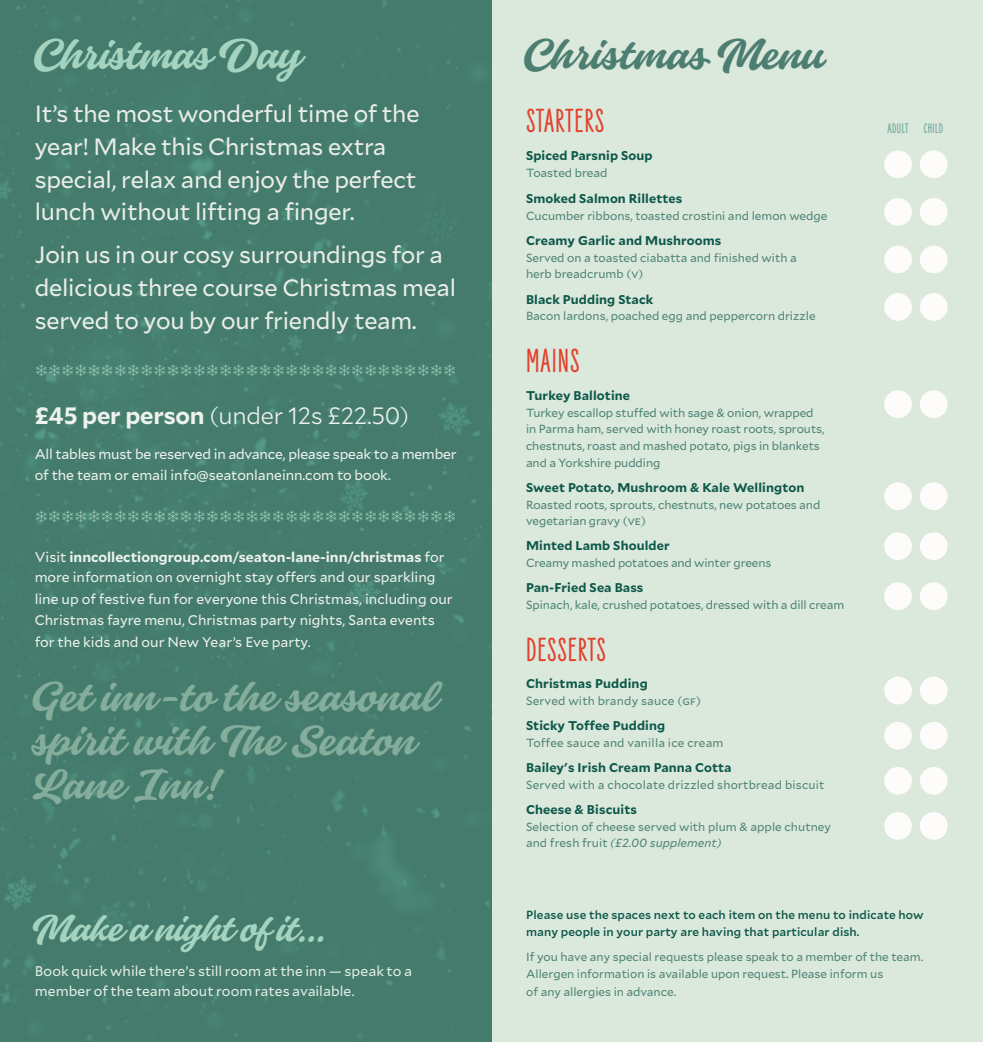
<style>
.page{position:relative;width:983px;height:1042px;background:#fff}
.page>*{position:absolute;margin:0;border:0;box-sizing:border-box;transform-origin:0 0}
.t1{font:47.25px "Monteria";color:#4c7e71}
.t2{font:47.25px "Monteria";letter-spacing:-.015em;color:#a4d4c0}
.t3{font:46.38px/44.3px "Monteria";color:#85ad9c}
.t4{font:41.12px "Monteria";letter-spacing:-.02em;color:#a4d4c0}
.t5{font:900 34.12px "Erika";letter-spacing:.03em;color:#e1412d}
.t6{font:23.62px/32.9px "Mallory";letter-spacing:-.01em;color:#e9ede7}
.t7{font:300 23.62px "Mallory";letter-spacing:-.01em;color:#eef2ed}
.t8{font:900 14.17px "Erika";letter-spacing:.03em;color:#63a395}
.t9{font:14px/21.3px "Mallory";color:#eef2ed}
.t10{font:14px/20.7px "Mallory";letter-spacing:.005em;color:#e4eee5}
.t11{font:700 12.6px "Mallory";letter-spacing:.01em;color:#0c5849}
.t12{font:11.9px/16.6px "Mallory";color:#4e8576}
.t13{font:500 11.9px/17.5px "Mallory";letter-spacing:.01em;color:#0c5849}
.s1{font-weight:700}
.s2{font-family:"Centra No.1"}
.s3{font-style:italic}
</style>
<div class="page">
<div style="left:491px;top:0;width:491px;height:1042px;background:#dbe8dc"></div>
<div style="left:883px;top:150px;width:28px;height:28px;background:#fefcfa;border-radius:50%"></div>
<div style="left:919px;top:150px;width:28px;height:28px;background:#fefcfa;border-radius:50%"></div>
<div style="left:883px;top:390px;width:28px;height:28px;background:#fefcfa;border-radius:50%"></div>
<div style="left:919px;top:390px;width:28px;height:28px;background:#fefcfa;border-radius:50%"></div>
<div style="left:883px;top:198px;width:28px;height:28px;background:#fefcfa;border-radius:50%"></div>
<div style="left:919px;top:198px;width:28px;height:28px;background:#fefcfa;border-radius:50%"></div>
<div style="left:883px;top:482px;width:28px;height:28px;background:#fefcfa;border-radius:50%"></div>
<div style="left:919px;top:482px;width:28px;height:28px;background:#fefcfa;border-radius:50%"></div>
<div style="left:883px;top:677px;width:28px;height:27px;background:#fefcfa;border-radius:50%"></div>
<div style="left:919px;top:677px;width:28px;height:27px;background:#fefcfa;border-radius:50%"></div>
<div style="left:883px;top:246px;width:28px;height:27px;background:#fefcfa;border-radius:50%"></div>
<div style="left:919px;top:246px;width:28px;height:27px;background:#fefcfa;border-radius:50%"></div>
<div style="left:883px;top:532px;width:28px;height:28px;background:#fefcfa;border-radius:50%"></div>
<div style="left:919px;top:532px;width:28px;height:28px;background:#fefcfa;border-radius:50%"></div>
<div style="left:883px;top:722px;width:28px;height:27px;background:#fefcfa;border-radius:50%"></div>
<div style="left:919px;top:722px;width:28px;height:27px;background:#fefcfa;border-radius:50%"></div>
<div style="left:883px;top:293px;width:28px;height:28px;background:#fefcfa;border-radius:50%"></div>
<div style="left:919px;top:293px;width:28px;height:28px;background:#fefcfa;border-radius:50%"></div>
<div style="left:883px;top:582px;width:28px;height:28px;background:#fefcfa;border-radius:50%"></div>
<div style="left:919px;top:582px;width:28px;height:28px;background:#fefcfa;border-radius:50%"></div>
<div style="left:883px;top:767px;width:28px;height:27px;background:#fefcfa;border-radius:50%"></div>
<div style="left:919px;top:767px;width:28px;height:27px;background:#fefcfa;border-radius:50%"></div>
<div style="left:883px;top:812px;width:28px;height:28px;background:#fefcfa;border-radius:50%"></div>
<div style="left:919px;top:812px;width:28px;height:28px;background:#fefcfa;border-radius:50%"></div>
<div style="left:0;top:0;width:491px;height:1042px;background:#447b6c"></div>
<div style="left:36px;top:364px;width:419px;height:12px;background:#447b6c"></div>
<div style="left:36px;top:511px;width:419px;height:11px;background:#447b6c"></div>
<h1 class="t2" style="left:32px;top:22px;width:269px">Christmas Day</h1>
<h3 class="t6" style="left:35px;top:96px;width:386px">It’s the most wonderful time of the year! Make this Christmas extra special, relax and enjoy the perfect lunch without lifting a finger.</h3>
<h3 class="t6" style="left:35px;top:237px;width:423px">Join us in our cosy surroundings for a delicious three course Christmas meal served to you by our friendly team.</h3>
<h3 class="t7" style="left:35px;top:398px;width:376px"><span class="s1">£45 per person</span> (under 12s £22.50)</h3>
<p class="t9" style="left:35px;top:443px;width:423px">All tables must be reserved in advance, please speak to a member of the team or email info<span class="s2">@</span>seatonlaneinn.com to book.</p>
<p class="t9" style="left:35px;top:545px;width:419px">Visit <span class="s1">inncollectiongroup.com/seaton-lane-inn/christmas</span> for more information on overnight stay offers and our sparkling line up of festive fun for everyone this Christmas, including our Christmas fayre menu, Christmas party nights, Santa events for the kids and our New Year’s Eve party.</p>
<h2 class="t3" style="left:31px;top:677px;width:407px">Get inn-to the seasonal spirit with The Seaton<br>Lane Inn!</h2>
<h3 class="t4" style="left:30px;top:900px;width:299px">Make a night of it…</h3>
<p class="t10" style="left:35px;top:959px;width:379px">Book quick while there’s still room at the inn — speak to a member of the team about room rates available.</p>
<h1 class="t1" style="left:522px;top:23px;width:302px">Christmas Menu</h1>
<h3 class="t5" style="left:526px;top:102px;width:79px">STARTERS</h3>
<p class="t11" style="left:526px;top:146px;width:128px">Spiced Parsnip Soup</p>
<p class="t12" style="left:526px;top:164px;width:83px">Toasted bread</p>
<p class="t11" style="left:526px;top:189px;width:158px">Smoked Salmon Rillettes</p>
<p class="t12" style="left:526px;top:207px;width:303px">Cucumber ribbons, toasted crostini and lemon wedge</p>
<p class="t11" style="left:526px;top:231px;width:197px">Creamy Garlic and Mushrooms</p>
<p class="t12" style="left:526px;top:248px;width:272px">Served on a toasted ciabatta and finished with a herb breadcrumb (v)</p>
<p class="t11" style="left:526px;top:290px;width:129px">Black Pudding Stack</p>
<p class="t12" style="left:526px;top:307px;width:291px">Bacon lardons, poached egg and peppercorn drizzle</p>
<h3 class="t5" style="left:526px;top:342px;width:55px">MAINS</h3>
<p class="t11" style="left:526px;top:386px;width:106px">Turkey Ballotine</p>
<p class="t12" style="left:526px;top:404px;width:300px">Turkey escallop stuffed with sage &amp; onion, wrapped in Parma ham, served with honey roast roots, sprouts, chestnuts, roast and mashed potato, pigs in blankets and a Yorkshire pudding</p>
<p class="t11" style="left:526px;top:478px;width:280px">Sweet Potato, Mushroom &amp; Kale Wellington</p>
<p class="t12" style="left:526px;top:495px;width:296px">Roasted roots, sprouts, chestnuts, new potatoes and vegetarian gravy (ve)</p>
<p class="t11" style="left:526px;top:536px;width:145px">Minted Lamb Shoulder</p>
<p class="t12" style="left:526px;top:554px;width:247px">Creamy mashed potatoes and winter greens</p>
<p class="t11" style="left:526px;top:578px;width:119px">Pan-Fried Sea Bass</p>
<p class="t12" style="left:526px;top:596px;width:320px">Spinach, kale, crushed potatoes, dressed with a dill cream</p>
<h3 class="t5" style="left:526px;top:631px;width:81px">DESSERTS</h3>
<p class="t11" style="left:526px;top:674px;width:123px">Christmas Pudding</p>
<p class="t12" style="left:526px;top:692px;width:176px">Served with brandy sauce (gf)</p>
<p class="t11" style="left:526px;top:716px;width:141px">Sticky Toffee Pudding</p>
<p class="t12" style="left:526px;top:734px;width:199px">Toffee sauce and vanilla ice cream</p>
<p class="t11" style="left:526px;top:758px;width:207px">Bailey's Irish Cream Panna Cotta</p>
<p class="t12" style="left:526px;top:775px;width:300px">Served with a chocolate drizzled shortbread biscuit</p>
<p class="t11" style="left:526px;top:800px;width:112px">Cheese &amp; Biscuits</p>
<p class="t12" style="left:526px;top:817px;width:306px">Selection of cheese served with plum &amp; apple chutney and fresh fruit <span class="s3">(£2.00 supplement)</span></p>
<p class="t8" style="left:887px;top:121px;width:57px">ADULT CHILD</p>
<p class="t13" style="left:526px;top:905px;width:399px">Please use the spaces next to each item on the menu to indicate how many people in your party are having that particular dish.</p>
<p class="t12" style="left:526px;top:947px;width:397px;line-height:17.5px">If you have any special requests please speak to a member of the team.<br>Allergen information is available upon request. Please inform us<br>of any allergies in advance.</p>
</div>
